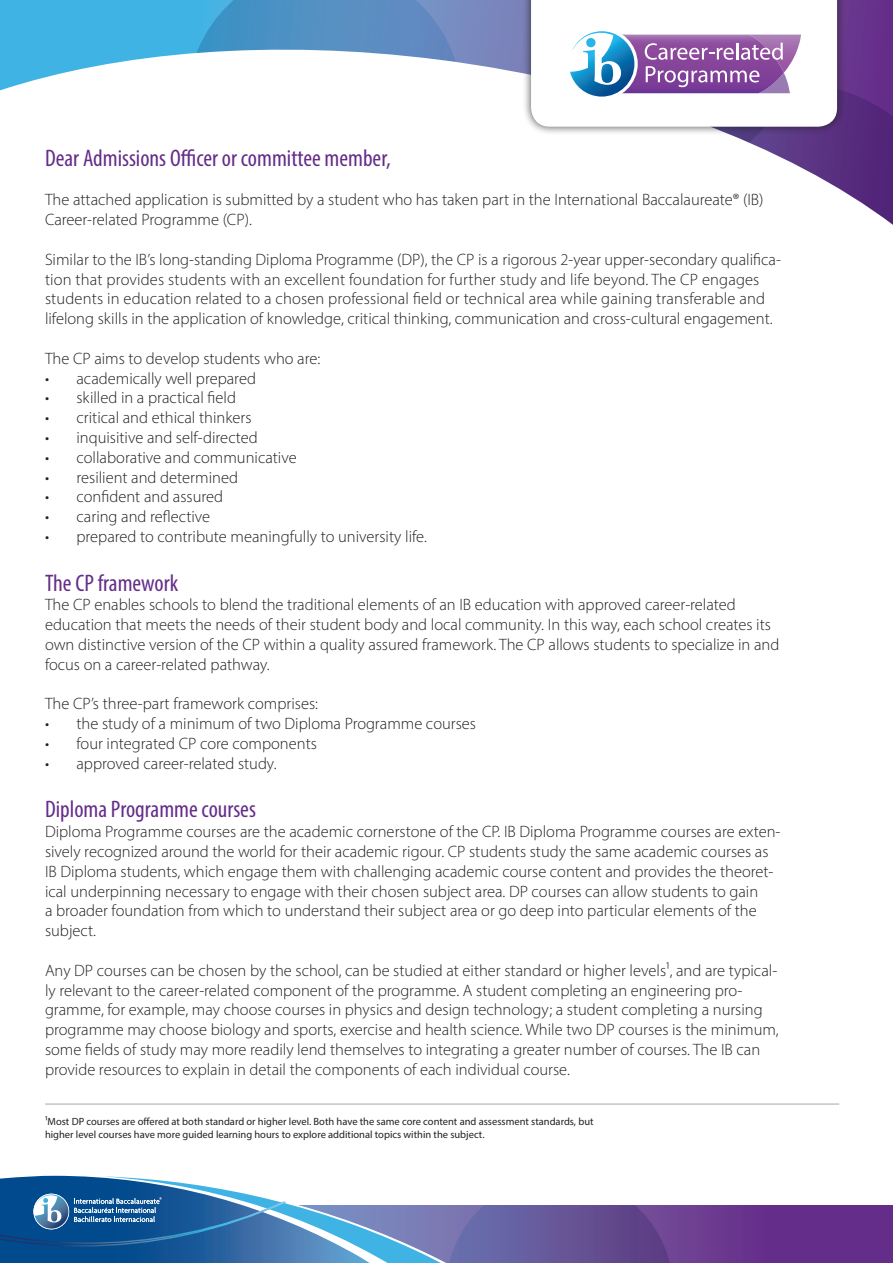
<style>
.page{position:relative;width:893px;height:1263px;background:#fff}
.page>*{position:absolute;margin:0;border:0;box-sizing:border-box;transform-origin:0 0}
.t1{font:condensed 24px "Myriad Pro";color:#642d89}
.t2{font:300 16.5px/19.8px "Myriad Pro";color:#231f20}
.t3{font:10.5px/12.6px "Myriad Pro";color:#231f20}
</style>
<div class="page">
<svg style="left:673px;top:1205px;width:220px;height:58px;background:#66328b"></svg>
<svg style="left:0;top:0;width:893px;height:91px"></svg>
<svg style="left:815px;top:71px;width:78px;height:154px"></svg>
<svg style="left:180px;top:0;width:289px;height:91px"></svg>
<div style="left:522px;top:0;width:324px;height:135px;background:#231f20;opacity:.75"></div>
<svg style="left:531px;top:0;width:306px;height:175px"></svg>
<svg style="left:0;top:1175px;width:673px;height:88px"></svg>
<hr style="left:45px;top:1104px;width:794px;height:1px;background:#a9a9aa">
<h1 class="t1" style="left:45px;top:143px;width:347px">Dear Admissions Officer or committee member,</h1>
<p class="t2" style="left:45px;top:190px;width:720px">The attached application is submitted by a student who has taken part in the International Baccalaureate® (IB)<br>Career-related Programme (CP).</p>
<p class="t2" style="left:45px;top:249px;width:737px">Similar to the IB’s long-standing Diploma Programme (DP), the CP is a rigorous 2-year upper-secondary qualifica&shy;tion that provides students with an excellent foundation for further study and life beyond. The CP engages students in education related to a chosen professional field or technical area while gaining transferable and lifelong skills in the application of knowledge, critical thinking, communication and cross-cultural engagement.</p>
<p class="t2" style="left:45px;top:348px;width:277px">The CP aims to develop students who are:</p>
<p class="t2" style="left:45px;top:368px;width:212px">• academically well prepared</p>
<p class="t2" style="left:45px;top:388px;width:193px">• skilled in a practical field</p>
<p class="t2" style="left:45px;top:408px;width:208px">• critical and ethical thinkers</p>
<p class="t2" style="left:45px;top:427px;width:214px">• inquisitive and self-directed</p>
<p class="t2" style="left:45px;top:447px;width:253px">• collaborative and communicative</p>
<p class="t2" style="left:45px;top:467px;width:194px">• resilient and determined</p>
<p class="t2" style="left:45px;top:487px;width:180px">• confident and assured</p>
<p class="t2" style="left:45px;top:507px;width:167px">• caring and reflective</p>
<p class="t2" style="left:45px;top:526px;width:383px">• prepared to contribute meaningfully to university life.</p>
<h1 class="t1" style="left:45px;top:568px;width:135px">The CP framework</h1>
<p class="t2" style="left:45px;top:595px;width:736px">The CP enables schools to blend the traditional elements of an IB education with approved career-related education that meets the needs of their student body and local community. In this way, each school creates its own distinctive version of the CP within a quality assured framework. The CP allows students to specialize in and focus on a career-related pathway.</p>
<p class="t2" style="left:45px;top:694px;width:275px">The CP’s three-part framework comprises:</p>
<p class="t2" style="left:45px;top:714px;width:433px">• the study of a minimum of two Diploma Programme courses</p>
<p class="t2" style="left:45px;top:733px;width:273px">• four integrated CP core components</p>
<p class="t2" style="left:45px;top:753px;width:233px">• approved career-related study.</p>
<h1 class="t1" style="left:45px;top:795px;width:212px">Diploma Programme courses</h1>
<p class="t2" style="left:45px;top:822px;width:737px">Diploma Programme courses are the academic cornerstone of the CP. IB Diploma Programme courses are exten&shy;sively recognized around the world for their academic rigour. CP students study the same academic courses as IB Diploma students, which engage them with challenging academic course content and provides the theoret&shy;ical underpinning necessary to engage with their chosen subject area. DP courses can allow students to gain<br>a broader foundation from which to understand their subject area or go deep into particular elements of the subject.</p>
<p class="t2" style="left:45px;top:960px;width:735px">Any DP courses can be chosen by the school, can be studied at either standard or higher levels1, and are typical&shy;ly relevant to the career-related component of the programme. A student completing an engineering pro&shy;gramme, for example, may choose courses in physics and design technology; a student completing a nursing programme may choose biology and sports, exercise and health science. While two DP courses is the minimum, some fields of study may more readily lend themselves to integrating a greater number of courses. The IB can provide resources to explain in detail the components of each individual course.</p>
<p class="t3" style="left:45px;top:1115px;width:550px">1Most DP courses are offered at both standard or higher level. Both have the same core content and assessment standards, but higher level courses have more guided learning hours to explore additional topics within the subject.</p>
</div>
